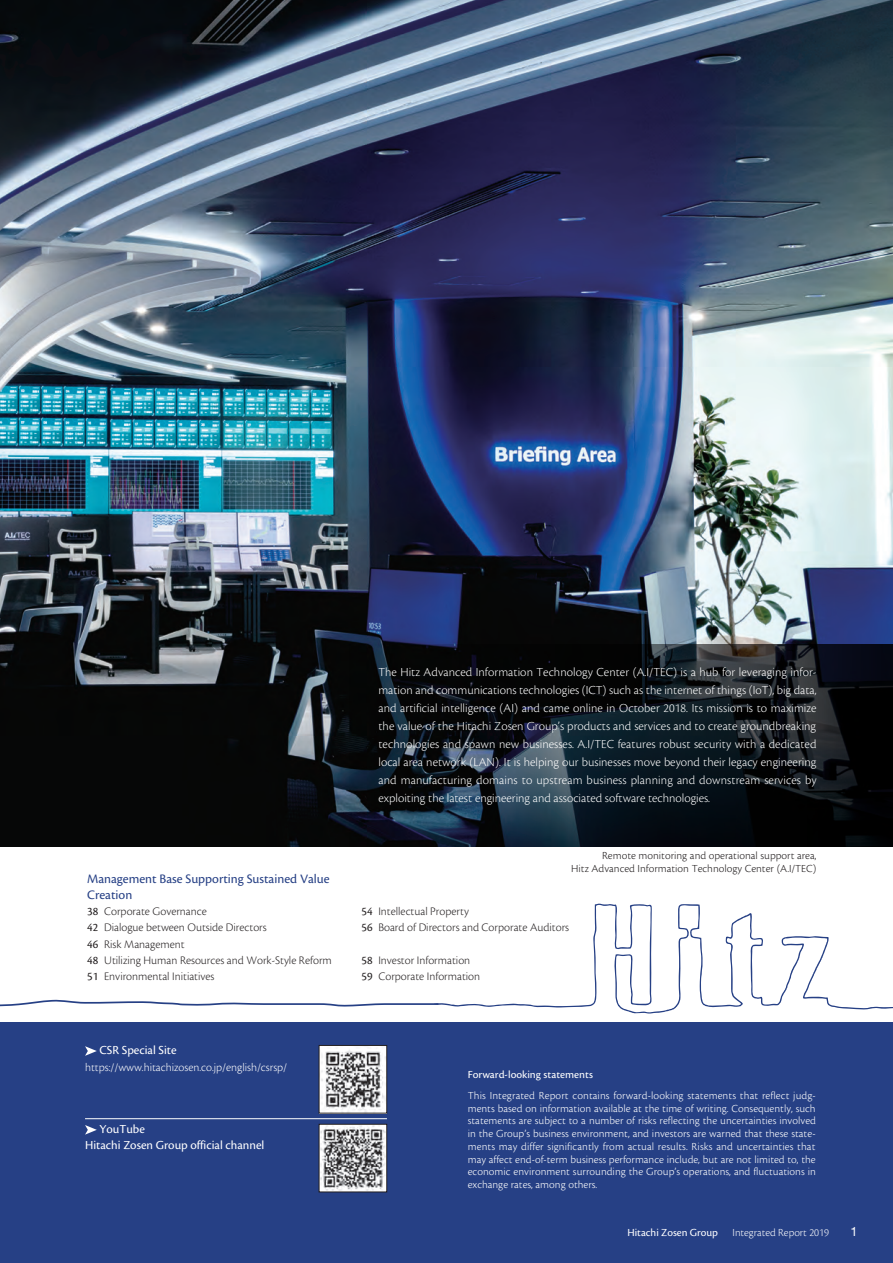
<style>
.page{position:relative;width:893px;height:1263px;background:#fff}
.page>*{position:absolute;margin:0;border:0;box-sizing:border-box;transform-origin:0 0}
.t1{font:13.5px/15.8px "Cronos Pro";color:#264085}
.e_本文19{font:300 12.75px/18px "Cronos Pro";color:#fff;text-align:justify}
.t2{font:12.75px/16.5px "Cronos Pro";color:#fff}
.t3{font:12.75px "Helvetica Neue LT Std";color:#fff}
.t4{font:300 12px "Cronos Pro";color:#231f20}
.t5{font:300 12px "Cronos Pro";color:#fff}
.e_キャプション{font:11.25px/12.8px "Cronos Pro Lt Capt";color:#fff;text-align:justify}
.e_キャプション-2{font:11.25px/12.8px "Cronos Pro Lt Capt";color:#231f20;text-align:right}
.e_キャプション-3{font:11.25px "Cronos Pro Capt";color:#fff}
.e_フッター{font:300 11.25px "Cronos Pro";color:#fff}
.e_フッター-2{font:11.25px "Cronos Pro";color:#fff}
.s1{font-weight:400}
</style>
<div class="page">
<div style="left:0;top:1023px;width:893px;height:240px;background:#264085"></div>
<img style="left:0;top:0;width:893px;height:847px">
<svg style="left:440px;top:903px;width:453px;height:111px"></svg>
<svg style="left:85px;top:1046px;width:12px;height:10px"></svg>
<svg style="left:85px;top:1125px;width:12px;height:9px"></svg>
<img style="left:321px;top:1126px;width:64px;height:64px">
<div style="left:319px;top:1124px;width:68px;height:68px;border:1px solid #231f20"></div>
<img style="left:321px;top:1047px;width:64px;height:64px">
<div style="left:319px;top:1045px;width:68px;height:68px;border:1px solid #231f20"></div>
<hr style="left:85px;top:1118px;width:302px;height:1px;background:#fff">
<svg style="left:349px;top:644px;width:544px;height:203px;background:#0f161d"></svg>
<svg style="left:0;top:999px;width:440px;height:8px"></svg>
<p class="t1" style="left:87px;top:871px;width:244px">Management Base Supporting Sustained Value<br>Creation</p>
<p class="t4" style="left:87px;top:904px;width:121px"><span class="s1">38</span> Corporate Governance</p>
<p class="t4" style="left:87px;top:920px;width:181px"><span class="s1">42</span> Dialogue between Outside Directors</p>
<p class="t4" style="left:87px;top:937px;width:99px"><span class="s1">46</span> Risk Management</p>
<p class="t4" style="left:87px;top:953px;width:246px"><span class="s1">48</span> Utilizing Human Resources and Work-Style Reform</p>
<p class="t4" style="left:87px;top:970px;width:129px"><span class="s1">51</span> Environmental Initiatives</p>
<p class="t2" style="left:99px;top:1042px;width:79px">CSR Special Site</p>
<p class="t5" style="left:85px;top:1060px;width:204px">https://www.hitachizosen.co.jp/english/csrsp/</p>
<p class="t2" style="left:85px;top:1121px;width:181px;text-indent:14px">YouTube<br>Hitachi Zosen Group official channel</p>
<p class="e_本文19" style="left:378px;top:663px;width:440px">The Hitz Advanced Information Technology Center (A.I/TEC) is a hub for leveraging infor&shy;mation and communications technologies (ICT) such as the internet of things (IoT), big data, and artificial intelligence (AI) and came online in October 2018. Its mission is to maximize the value of the Hitachi Zosen Group’s products and services and to create groundbreaking technologies and spawn new businesses. A.I/TEC features robust security with a dedicated local area network (LAN). It is helping our businesses move beyond their legacy engineering and manufacturing domains to upstream business planning and downstream services by exploiting the latest engineering and associated software technologies.</p>
<p class="e_キャプション-2" style="left:571px;top:849px;width:247px">Remote monitoring and operational support area,<br>Hitz Advanced Information Technology Center (A.I/TEC)</p>
<p class="t4" style="left:361px;top:904px;width:109px"><span class="s1">54</span> Intellectual Property</p>
<p class="t4" style="left:361px;top:920px;width:209px"><span class="s1">56</span> Board of Directors and Corporate Auditors</p>
<p class="t4" style="left:361px;top:953px;width:110px"><span class="s1">58</span> Investor Information</p>
<p class="t4" style="left:361px;top:969px;width:120px"><span class="s1">59</span> Corporate Information</p>
<p class="e_キャプション-3" style="left:468px;top:1067px;width:127px">Forward-looking statements</p>
<p class="e_キャプション" style="left:468px;top:1089px;width:350px">This Integrated Report contains forward-looking statements that reflect judg&shy;ments based on information available at the time of writing. Consequently, such statements are subject to a number of risks reflecting the uncertainties involved in the Group’s business environment, and investors are warned that these state&shy;ments may differ significantly from actual results. Risks and uncertainties that may affect end-of-term business performance include, but are not limited to, the economic environment surrounding the Group’s operations, and fluctuations in exchange rates, among others.</p>
<p class="e_フッター-2" style="left:627px;top:1226px;width:92px">Hitachi Zosen Group</p>
<p class="e_フッター" style="left:733px;top:1226px;width:98px">Integrated Report 2019</p>
<p class="t3" style="left:850px;top:1224px;width:9px">1</p>
</div>
